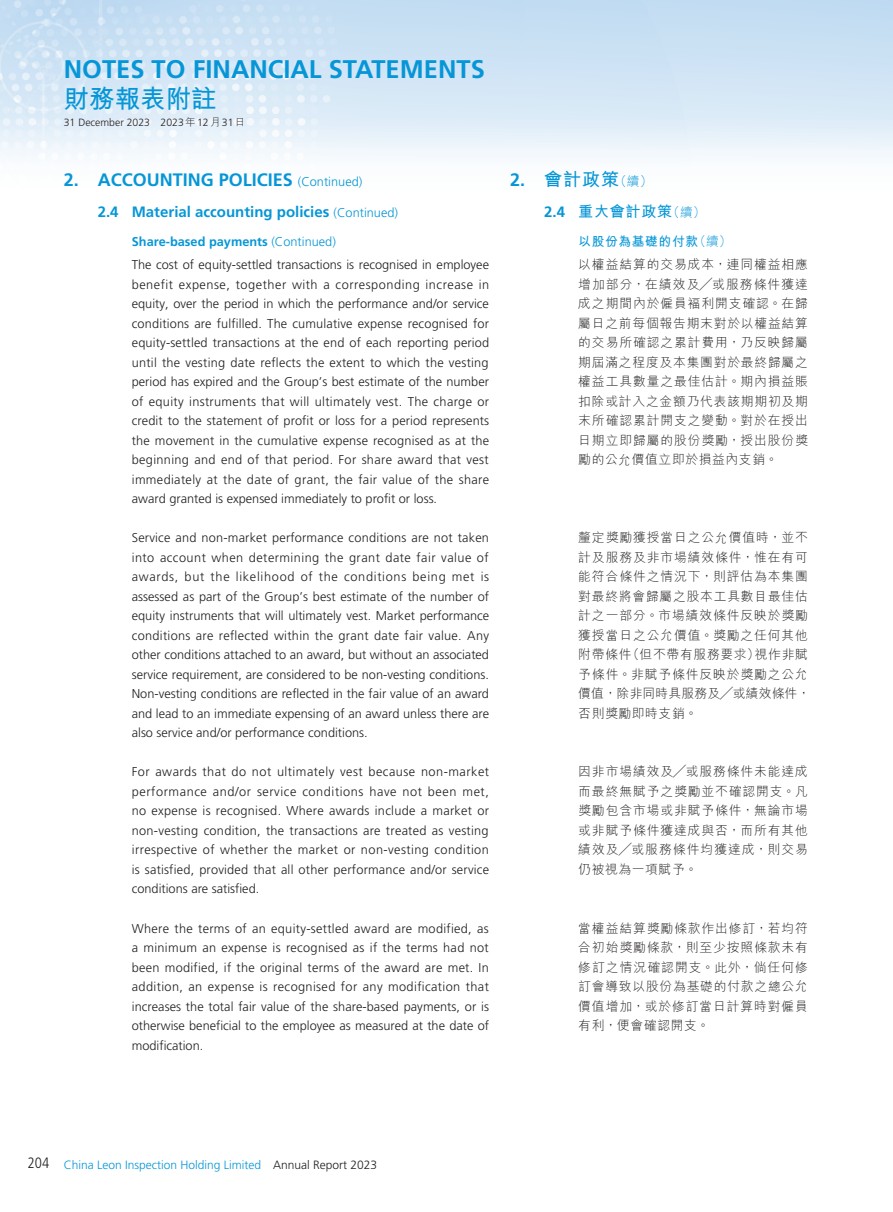
<style>
.page{position:relative;width:893px;height:1212px;background:#fff}
.page>*{position:absolute;margin:0;border:0;box-sizing:border-box;transform-origin:0 0}
.t1{font:700 25.5px "Frutiger LT Std";color:#0696d7}
.t2{font:700 25.5px "M Hei HK";color:#0696d7}
._01_H1{font:700 18px "Frutiger LT Std";color:#0696d7}
._01_H1-2{font:700 18px "M Hei HK";color:#0696d7}
._02_H2{font:700 15px "Frutiger LT Std";color:#0696d7}
._02_H2-2{font:700 15px "M Hei HK";letter-spacing:.05em;color:#0696d7}
._00_txt{font:300 12.75px/19.5px "Frutiger LT Std";color:#231f20;text-align:justify}
._00_txt-2{font:300 12.75px/19.5px "M Hei HK";letter-spacing:.07em;color:#231f20;text-align:justify}
._03_H3{font:700 12.75px "Frutiger LT Std";color:#0696d7}
._03_H3-2{font:700 12.75px "M Hei HK";letter-spacing:.05em;color:#0696d7}
.t3{font:300 12px "Frutiger LT Std";color:#0696d7}
.t4{font:300 10.5px "Frutiger LT Std";color:#231f20}
.s1{font-family:"M Hei HK"}
.s2{font-weight:300;font-size:12.75px}
.s3{font-weight:300}
.s4{font-family:"Frutiger LT Std"}
.s5{font-stretch:condensed;font-size:15px;color:#231f20}
.s6{color:#231f20}
</style>
<div class="page">
<img style="left:0;top:0;width:893px;height:159px">
<h1 class="t1" style="left:64px;top:54px;width:423px">NOTES TO FINANCIAL STATEMENTS</h1>
<h1 class="t2" style="left:64px;top:80px;width:154px">財務報表附註</h1>
<p class="t4" style="left:64px;top:117px;width:183px">31 December 2023 2023<span class="s1">年</span>12<span class="s1">月</span>31<span class="s1">日</span></p>
<p class="_01_H1" style="left:64px;top:169px;width:300px">2. ACCOUNTING POLICIES <span class="s2">(Continued)</span></p>
<p class="_02_H2" style="left:98px;top:203px;width:302px">2.4 Material accounting policies <span class="s2">(Continued)</span></p>
<p class="_03_H3" style="left:132px;top:234px;width:206px">Share-based payments <span class="s3">(Continued)</span></p>
<p class="_00_txt" style="left:132px;top:255px;width:359px">The cost of equity-settled transactions is recognised in employee benefit expense, together with a corresponding increase in equity, over the period in which the performance and/or service conditions are fulfilled. The cumulative expense recognised for equity-settled transactions at the end of each reporting period until the vesting date reflects the extent to which the vesting period has expired and the Group’s best estimate of the number of equity instruments that will ultimately vest. The charge or credit to the statement of profit or loss for a period represents the movement in the cumulative expense recognised as at the beginning and end of that period. For share award that vest immediately at the date of grant, the fair value of the share award granted is expensed immediately to profit or loss.</p>
<p class="_00_txt" style="left:132px;top:528px;width:359px">Service and non-market performance conditions are not taken into account when determining the grant date fair value of awards, but the likelihood of the conditions being met is assessed as part of the Group’s best estimate of the number of equity instruments that will ultimately vest. Market performance conditions are reflected within the grant date fair value. Any other conditions attached to an award, but without an associated service requirement, are considered to be non-vesting conditions.<br>Non-vesting conditions are reflected in the fair value of an award and lead to an immediate expensing of an award unless there are also service and/or performance conditions.</p>
<p class="_00_txt" style="left:132px;top:762px;width:359px">For awards that do not ultimately vest because non-market performance and/or service conditions have not been met, no expense is recognised. Where awards include a market or non-vesting condition, the transactions are treated as vesting irrespective of whether the market or non-vesting condition is satisfied, provided that all other performance and/or service conditions are satisfied.</p>
<p class="_00_txt" style="left:132px;top:918px;width:359px">Where the terms of an equity-settled award are modified, as a minimum an expense is recognised as if the terms had not been modified, if the original terms of the award are met. In addition, an expense is recognised for any modification that increases the total fair value of the share-based payments, or is otherwise beneficial to the employee as measured at the date of modification.</p>
<p class="_01_H1-2" style="left:510px;top:166px;width:144px"><span class="s4">2.</span> 會計政策<span class="s2">（續）</span></p>
<p class="_02_H2-2" style="left:544px;top:200px;width:163px"><span class="s4">2.4</span> 重大會計政策<span class="s2">（續）</span></p>
<p class="_03_H3-2" style="left:578px;top:232px;width:155px">以股份為基礎的付款<span class="s3">（續）</span></p>
<p class="_00_txt-2" style="left:578px;top:255px;width:231px">以權益結算的交易成本，連同權益相應增加部分，在績效及╱或服務條件獲達成之期間內於僱員褔利開支確認。在歸屬日之前每個報告期末對於以權益結算的交易所確認之累計費用，乃反映歸屬期屆滿之程度及本集團對於最終歸屬之權益工具數量之最佳估計。期內損益賬扣除或計入之金額乃代表該期期初及期末所確認累計開支之變動。對於在授出日期立即歸屬的股份獎勵，授出股份獎勵的公允價值立即於損益內支銷。</p>
<p class="_00_txt-2" style="left:578px;top:528px;width:233px;text-align:left">釐定獎勵獲授當日之公允價值時，並不計及服務及非市場績效條件，惟在有可能符合條件之情況下，則評估為本集團對最終將會歸屬之股本工具數目最佳估計之一部分。市場績效條件反映於獎勵獲授當日之公允價值。獎勵之任何其他附帶條件（但不帶有服務要求）視作非賦予條件。非賦予條件反映於獎勵之公允價值，除非同時具服務及╱或績效條件，否則獎勵即時支銷。</p>
<p class="_00_txt-2" style="left:578px;top:762px;width:231px">因非市場績效及╱或服務條件未能達成而最終無賦予之獎勵並不確認開支。凡獎勵包含市場或非賦予條件，無論市場或非賦予條件獲達成與否，而所有其他績效及╱或服務條件均獲達成，則交易仍被視為一項賦予。</p>
<p class="_00_txt-2" style="left:578px;top:918px;width:231px">當權益結算獎勵條款作出修訂，若均符合初始獎勵條款，則至少按照條款未有修訂之情況確認開支。此外，倘任何修訂會導致以股份為基礎的付款之總公允價值增加，或於修訂當日計算時對僱員有利，便會確認開支。</p>
<p class="t3" style="left:28px;top:1158px;width:351px"><span class="s5">204</span> China Leon Inspection Holding Limited <span class="s6">Annual Report 2023</span></p>
</div>
